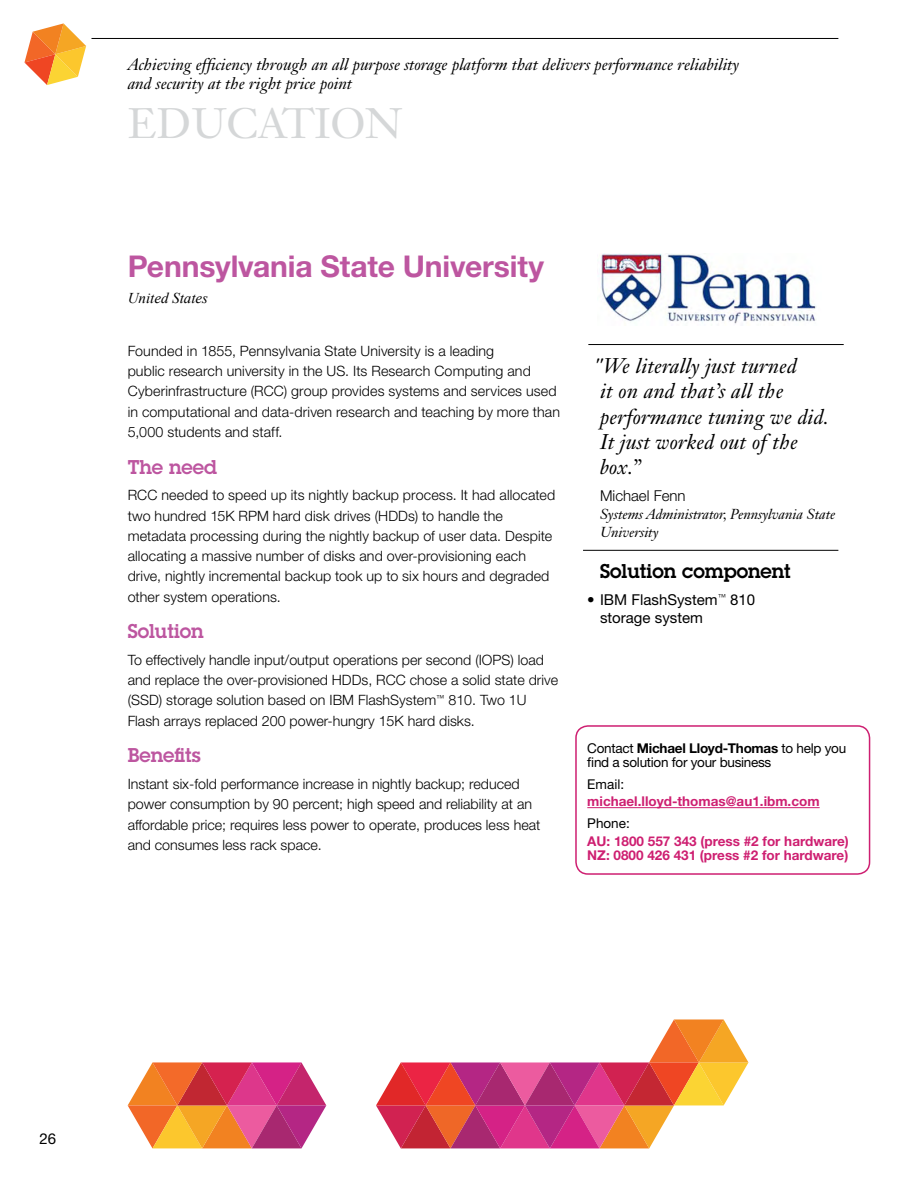
<style>
.page{position:relative;width:915px;height:1191px;background:#fff}
.page>*{position:absolute;margin:0;border:0;box-sizing:border-box;transform-origin:0 0}
.t1{font:42px "Janson Text LT Std";color:#d5d7d8}
.t2{font:700 30px "Helvetica Neue LT Std";letter-spacing:-.005em;color:#bd56a0}
.t3{font:italic 21px/25.2px "Janson Text LT Std";letter-spacing:.01em;color:#000}
.t4{font:600 19.5px "Lubalin Graph Std";color:#bd56a0}
.t5{font:600 19.5px "Lubalin Graph Std";color:#000}
.t6{font:italic 16.5px/19.8px "Janson Text LT Std";color:#000}
.t7{font:15px/18px "Helvetica Neue LT Std";color:#000}
.t8{font:italic 15px "Times New Roman";color:#000}
.t9{font:300 15px "Helvetica Neue LT Std";color:#000}
.t10{font:300 14.25px/20.2px "Helvetica Neue LT Std";color:#000}
.t11{font:italic 14.25px/18px "Janson Text LT Std";color:#000}
.t12{font:700 13.5px/13.5px "Helvetica Neue LT Std";color:#ce1f71}
.t13{font:13.5px/13.5px "Helvetica Neue LT Std";letter-spacing:-.02em;color:#000}
.s1{font-weight:700}
</style>
<div class="page">
<svg style="left:24px;top:23px;width:62px;height:62px"></svg>
<hr style="left:91px;top:38px;width:747px;height:1px;background:#000">
<hr style="left:588px;top:344px;width:255px;height:1px;background:#000">
<hr style="left:583px;top:550px;width:255px;height:1px;background:#000">
<img style="left:600px;top:253px;width:217px;height:71px">
<svg style="left:128px;top:1062px;width:198px;height:86px;background:#e06c68"></svg>
<svg style="left:376px;top:1019px;width:372px;height:129px"></svg>
<div style="left:575px;top:725px;width:295px;height:149px;border:2px solid #ce1f71;border-radius:12px"></div>
<hr style="left:587px;top:807px;width:232px;height:1px;background:#ce1f71">
<p class="t6" style="left:128px;top:54px;width:612px">Achieving efficiency through an all purpose storage platform that delivers performance reliability and security at the right price point</p>
<h1 class="t1" style="left:128px;top:97px;width:276px">EDUCATION</h1>
<h2 class="t2" style="left:128px;top:247px;width:418px">Pennsylvania State University</h2>
<p class="t8" style="left:128px;top:287px;width:82px">United States</p>
<p class="t10" style="left:128px;top:340px;width:434px">Founded in 1855, Pennsylvania State University is a leading<br>public research university in the US. Its Research Computing and Cyberinfrastructure (RCC) group provides systems and services used in computational and data-driven research and teaching by more than 5,000 students and staff.</p>
<h3 class="t4" style="left:128px;top:454px;width:91px">The need</h3>
<p class="t10" style="left:128px;top:485px;width:429px">RCC needed to speed up its nightly backup process. It had allocated two hundred 15K RPM hard disk drives (HDDs) to handle the metadata processing during the nightly backup of user data. Despite allocating a massive number of disks and over-provisioning each drive, nightly incremental backup took up to six hours and degraded other system operations.</p>
<h3 class="t4" style="left:128px;top:618px;width:78px">Solution</h3>
<p class="t10" style="left:128px;top:649px;width:432px">To effectively handle input/output operations per second (IOPS) load and replace the over-provisioned HDDs, RCC chose a solid state drive (SSD) storage solution based on IBM FlashSystem<sup>™</sup> 810. Two 1U Flash arrays replaced 200 power-hungry 15K hard disks.</p>
<h3 class="t4" style="left:128px;top:742px;width:74px">Benefits</h3>
<p class="t10" style="left:128px;top:773px;width:414px">Instant six-fold performance increase in nightly backup; reduced power consumption by 90 percent; high speed and reliability at an affordable price; requires less power to operate, produces less heat and consumes less rack space.</p>
<h3 class="t3" style="left:600px;top:353px;width:230px;text-indent:-6px">"We literally just turned<br>it on and that’s all the performance tuning we did.<br>It just worked out of the box.”</h3>
<p class="t9" style="left:600px;top:487px;width:87px">Michael Fenn</p>
<p class="t11" style="left:600px;top:505px;width:237px">Systems Administrator, Pennsylvania State<br>University</p>
<h3 class="t5" style="left:600px;top:558px;width:192px">Solution component</h3>
<p class="t7" style="left:600px;top:590px;width:156px;text-indent:-13px">• IBM FlashSystem<sup>™</sup> 810 storage system</p>
<p class="t13" style="left:587px;top:741px;width:260px">Contact <span class="s1">Michael Lloyd-Thomas</span> to help you find a solution for your business</p>
<p class="t13" style="left:587px;top:777px;width:38px">Email:</p>
<p class="t12" style="left:587px;top:794px;width:234px">michael.lloyd-thomas@au1.ibm.com</p>
<p class="t13" style="left:587px;top:816px;width:44px">Phone:</p>
<p class="t12" style="left:587px;top:834px;width:263px">AU: 1800 557 343 (press #2 for hardware)<br>NZ: 0800 426 431 (press #2 for hardware)</p>
<p class="t7" style="left:39px;top:1129px;width:18px">26</p>
</div>
